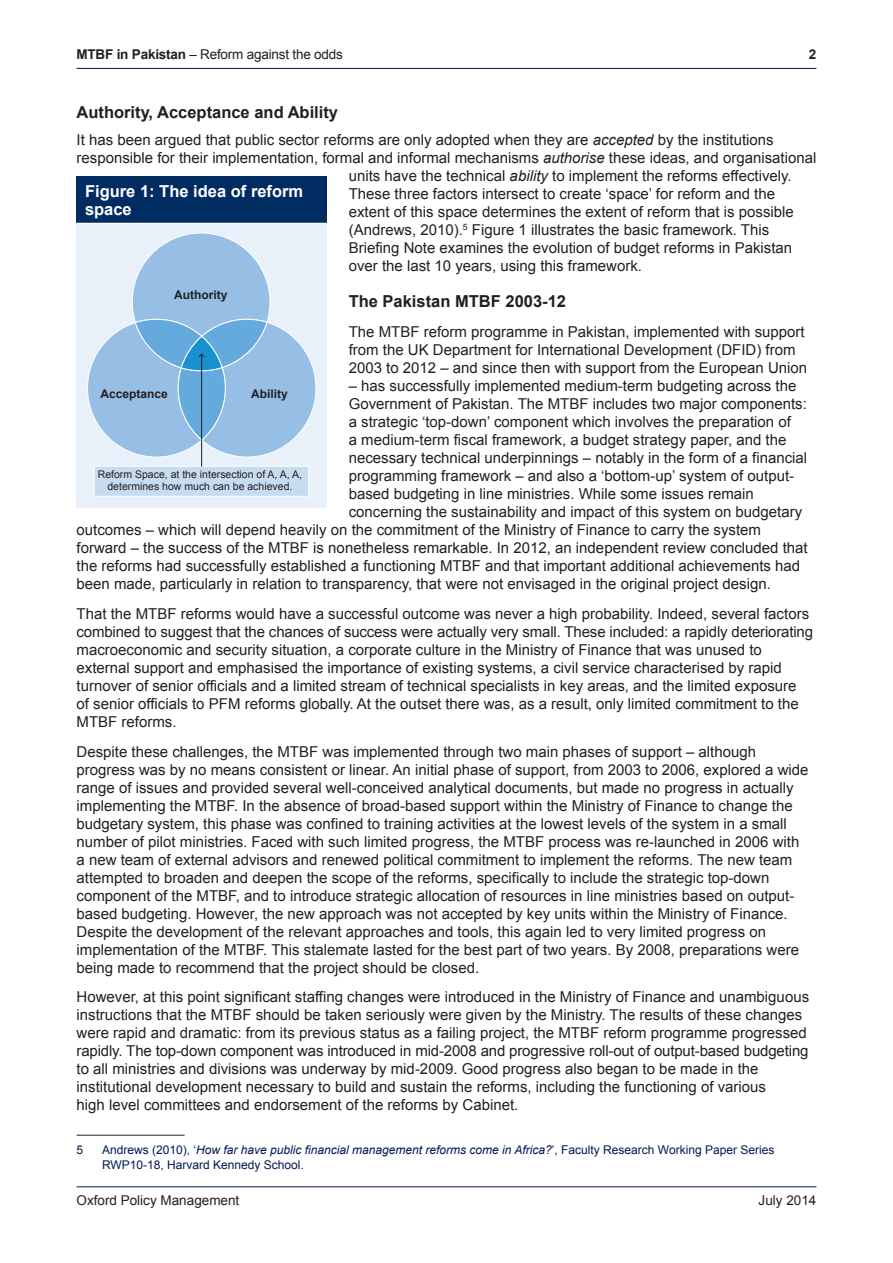
<style>
.page{position:relative;width:893px;height:1263px;background:#fff}
.page>*{position:absolute;margin:0;border:0;box-sizing:border-box;transform-origin:0 0}
.t1{font:700 16.5px "Arial";color:#231f20}
.t2{font:700 16.5px/18px "Arial";color:#fff}
.t3{font:15px/18px "Arial";color:#231f20}
.t4{font:13.5px "Arial";color:#231f20}
.t5{font:700 13.5px "Arial";color:#231f20}
.t6{font:12px/15px "Arial";color:#001954}
.t7{font:700 12px "Arial";color:#231f20}
.t8{font:10.5px/12.6px "Arial";color:#231f20;text-align:center}
.s1{font-weight:700}
.s2{font-style:italic}
</style>
<div class="page">
<hr style="left:77px;top:1186px;width:739px;height:1px;background:#001954">
<hr style="left:77px;top:68px;width:739px;height:1px;background:#001954">
<hr style="left:77px;top:1135px;width:108px;height:1px;background:#231f20">
<div style="left:77px;top:176px;width:250px;height:47px;background:#002c62"></div>
<div style="left:77px;top:223px;width:250px;height:285px;background:#e8f1f9"></div>
<hr style="left:77px;top:223px;width:250px;height:1px;background:#fff">
<div style="left:94px;top:466px;width:215px;height:30px;background:#c7dcf1"></div>
<div style="left:94px;top:466px;width:215px;height:31px;border:1px solid #fff"></div>
<hr style="left:201px;top:354px;width:1px;height:113px;background:#231f20">
<svg style="left:87px;top:232px;width:230px;height:226px"></svg>
<p class="t4" style="left:77px;top:46px;width:268px"><span class="s1">MTBF in Pakistan</span> – Reform against the odds</p>
<p class="t5" style="left:809px;top:46px;width:9px">2</p>
<p class="t1" style="left:77px;top:103px;width:263px">Authority, Acceptance and Ability</p>
<p class="t3" style="left:77px;top:131px;width:699px">It has been argued that public sector reforms are only adopted when they are <span class="s2">accepted</span> by the institutions</p>
<p class="t3" style="left:77px;top:149px;width:741px">responsible for their implementation, formal and informal mechanisms <span class="s2">authorise</span> these ideas, and organisational</p>
<p class="t3" style="left:349px;top:167px;width:444px">units have the technical <span class="s2">ability</span> to implement the reforms effectively.</p>
<p class="t3" style="left:349px;top:185px;width:428px">These three factors intersect to create ‘space’ for reform and the</p>
<p class="t3" style="left:349px;top:203px;width:447px">extent of this space determines the extent of reform that is possible</p>
<p class="t3" style="left:349px;top:221px;width:422px">(Andrews, 2010).<sup>5</sup> Figure 1 illustrates the basic framework. This</p>
<p class="t3" style="left:349px;top:239px;width:445px">Briefing Note examines the evolution of budget reforms in Pakistan</p>
<p class="t3" style="left:349px;top:257px;width:295px">over the last 10 years, using this framework.</p>
<p class="t1" style="left:349px;top:292px;width:219px">The Pakistan MTBF 2003-12</p>
<p class="t3" style="left:349px;top:323px;width:460px">The MTBF reform programme in Pakistan, implemented with support from the UK Department for International Development (DFID) from<br>2003 to 2012 – and since then with support from the European Union</p>
<p class="t3" style="left:349px;top:377px;width:449px">– has successfully implemented medium-term budgeting across the</p>
<p class="t3" style="left:349px;top:395px;width:460px">Government of Pakistan. The MTBF includes two major components:</p>
<p class="t3" style="left:349px;top:413px;width:444px">a strategic ‘top-down’ component which involves the preparation of</p>
<p class="t3" style="left:349px;top:431px;width:439px">a medium-term fiscal framework, a budget strategy paper, and the</p>
<p class="t3" style="left:349px;top:449px;width:460px">necessary technical underpinnings – notably in the form of a financial</p>
<p class="t3" style="left:349px;top:467px;width:447px">programming framework – and also a ‘bottom-up’ system of output-</p>
<p class="t3" style="left:349px;top:485px;width:407px">based budgeting in line ministries. While some issues remain</p>
<p class="t3" style="left:349px;top:503px;width:455px">concerning the sustainability and impact of this system on budgetary</p>
<p class="t3" style="left:77px;top:521px;width:686px">outcomes – which will depend heavily on the commitment of the Ministry of Finance to carry the system</p>
<p class="t3" style="left:77px;top:539px;width:733px">forward – the success of the MTBF is nonetheless remarkable. In 2012, an independent review concluded that</p>
<p class="t3" style="left:77px;top:557px;width:725px">the reforms had successfully established a functioning MTBF and that important additional achievements had</p>
<p class="t3" style="left:77px;top:575px;width:696px">been made, particularly in relation to transparency, that were not envisaged in the original project design.</p>
<p class="t3" style="left:77px;top:604px;width:738px">That the MTBF reforms would have a successful outcome was never a high probability. Indeed, several factors combined to suggest that the chances of success were actually very small. These included: a rapidly deteriorating macroeconomic and security situation, a corporate culture in the Ministry of Finance that was unused to external support and emphasised the importance of existing systems, a civil service characterised by rapid turnover of senior officials and a limited stream of technical specialists in key areas, and the limited exposure<br>of senior officials to PFM reforms globally. At the outset there was, as a result, only limited commitment to the MTBF reforms.</p>
<p class="t3" style="left:77px;top:742px;width:734px">Despite these challenges, the MTBF was implemented through two main phases of support – although progress was by no means consistent or linear. An initial phase of support, from 2003 to 2006, explored a wide range of issues and provided several well-conceived analytical documents, but made no progress in actually implementing the MTBF. In the absence of broad-based support within the Ministry of Finance to change the budgetary system, this phase was confined to training activities at the lowest levels of the system in a small number of pilot ministries. Faced with such limited progress, the MTBF process was re-launched in 2006 with a new team of external advisors and renewed political commitment to implement the reforms. The new team attempted to broaden and deepen the scope of the reforms, specifically to include the strategic top-down component of the MTBF, and to introduce strategic allocation of resources in line ministries based on output&shy;based budgeting. However, the new approach was not accepted by key units within the Ministry of Finance.<br>Despite the development of the relevant approaches and tools, this again led to very limited progress on implementation of the MTBF. This stalemate lasted for the best part of two years. By 2008, preparations were being made to recommend that the project should be closed.</p>
<p class="t3" style="left:77px;top:988px;width:734px">However, at this point significant staffing changes were introduced in the Ministry of Finance and unambiguous instructions that the MTBF should be taken seriously were given by the Ministry. The results of these changes were rapid and dramatic: from its previous status as a failing project, the MTBF reform programme progressed rapidly. The top-down component was introduced in mid-2008 and progressive roll-out of output-based budgeting to all ministries and divisions was underway by mid-2009. Good progress also began to be made in the institutional development necessary to build and sustain the reforms, including the functioning of various<br>high level committees and endorsement of the reforms by Cabinet.</p>
<p class="t6" style="left:77px;top:1143px;width:8px">5</p>
<p class="t6" style="left:102px;top:1143px;width:674px">Andrews (2010), ‘<span class="s2">How far have public financial management reforms come in Africa?</span>’, Faculty Research Working Paper Series<br>RWP10-18, Harvard Kennedy School.</p>
<p class="t2" style="left:85px;top:182px;width:220px">Figure 1: The idea of reform space</p>
<p class="t7" style="left:174px;top:288px;width:55px">Authority</p>
<p class="t7" style="left:100px;top:387px;width:69px">Acceptance</p>
<p class="t7" style="left:251px;top:387px;width:38px">Ability</p>
<p class="t8" style="left:98px;top:468px;width:206px">Reform Space, at the intersection of A, A, A, determines how much can be achieved.</p>
<p class="t4" style="left:77px;top:1192px;width:164px">Oxford Policy Management</p>
<p class="t4" style="left:759px;top:1192px;width:59px">July 2014</p>
</div>
